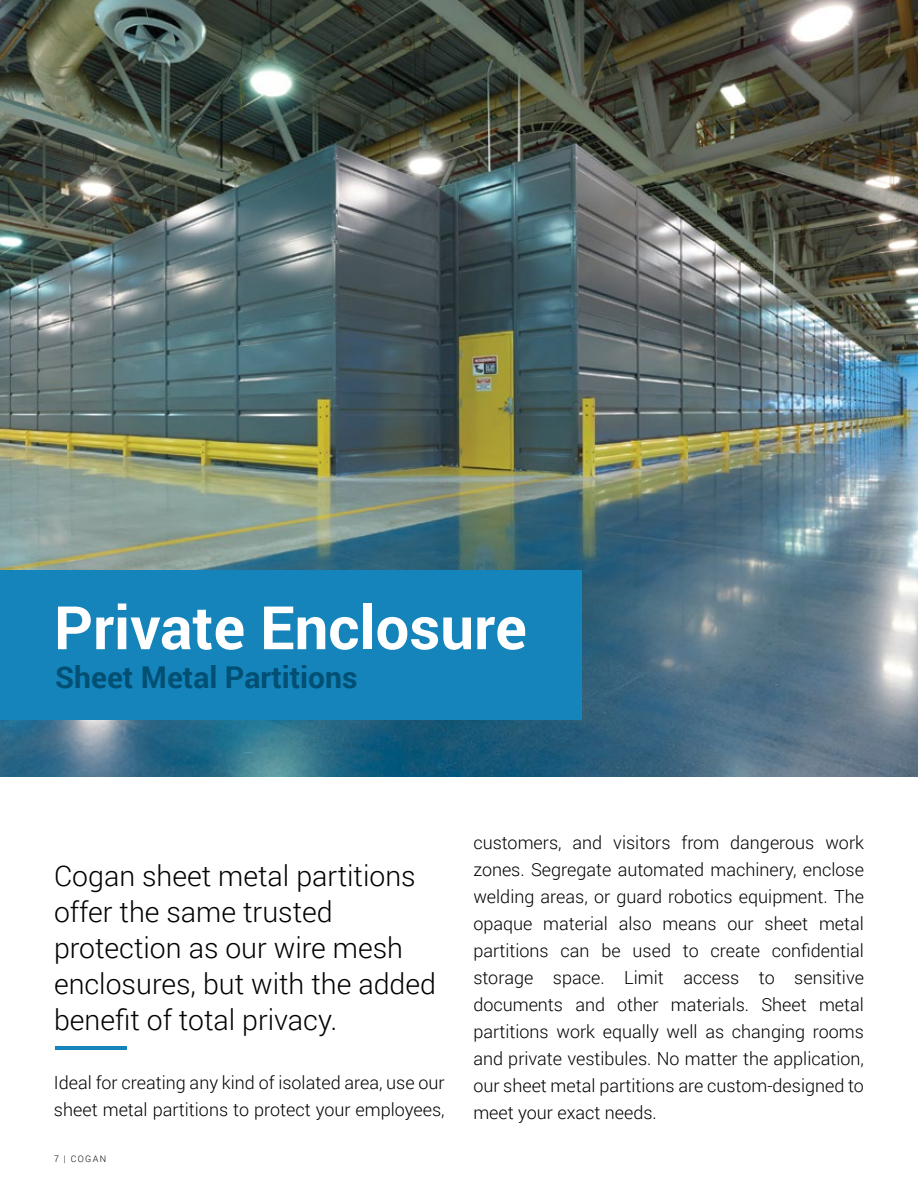
<style>
.page{position:relative;width:918px;height:1188px;background:#fff}
.page>*{position:absolute;margin:0;border:0;box-sizing:border-box;transform-origin:0 0}
.t1{font:700 60px "Roboto";color:#fff}
.t2{font:700 30px "Roboto";color:#014f73}
.t3{font:300 28.5px/36px "Roboto";color:#000}
.t4{font:300 18px/27px "Roboto";color:#000;text-align:justify}
.t5{font:300 9px "Roboto";letter-spacing:.15em;color:#000}
</style>
<div class="page">
<img style="left:0;top:0;width:918px;height:777px">
<div style="left:0;top:570px;width:582px;height:150px;background:#1484bb"></div>
<hr style="left:56px;top:1047px;width:71px;height:3px;background:#1484bb">
<h1 class="t1" style="left:54px;top:586px;width:474px">Private Enclosure</h1>
<h2 class="t2" style="left:55px;top:656px;width:304px">Sheet Metal Partitions</h2>
<h3 class="t3" style="left:54px;top:857px;width:384px">Cogan sheet metal partitions offer the same trusted protection as our wire mesh enclosures, but with the added benefit of total privacy.</h3>
<p class="t4" style="left:54px;top:1069px;width:392px">Ideal for creating any kind of isolated area, use our sheet metal partitions to protect your employees,</p>
<p class="t5" style="left:54px;top:1153px;width:54px">7 | COGAN</p>
<p class="t4" style="left:473px;top:828px;width:392px">customers, and visitors from dangerous work zones. Segregate automated machinery, enclose welding areas, or guard robotics equipment. The opaque material also means our sheet metal partitions can be used to create confidential storage space. Limit access to sensitive documents and other materials. Sheet metal partitions work equally well as changing rooms and private vestibules. No matter the application, our sheet metal partitions are custom-designed to meet your exact needs.</p>
</div>
